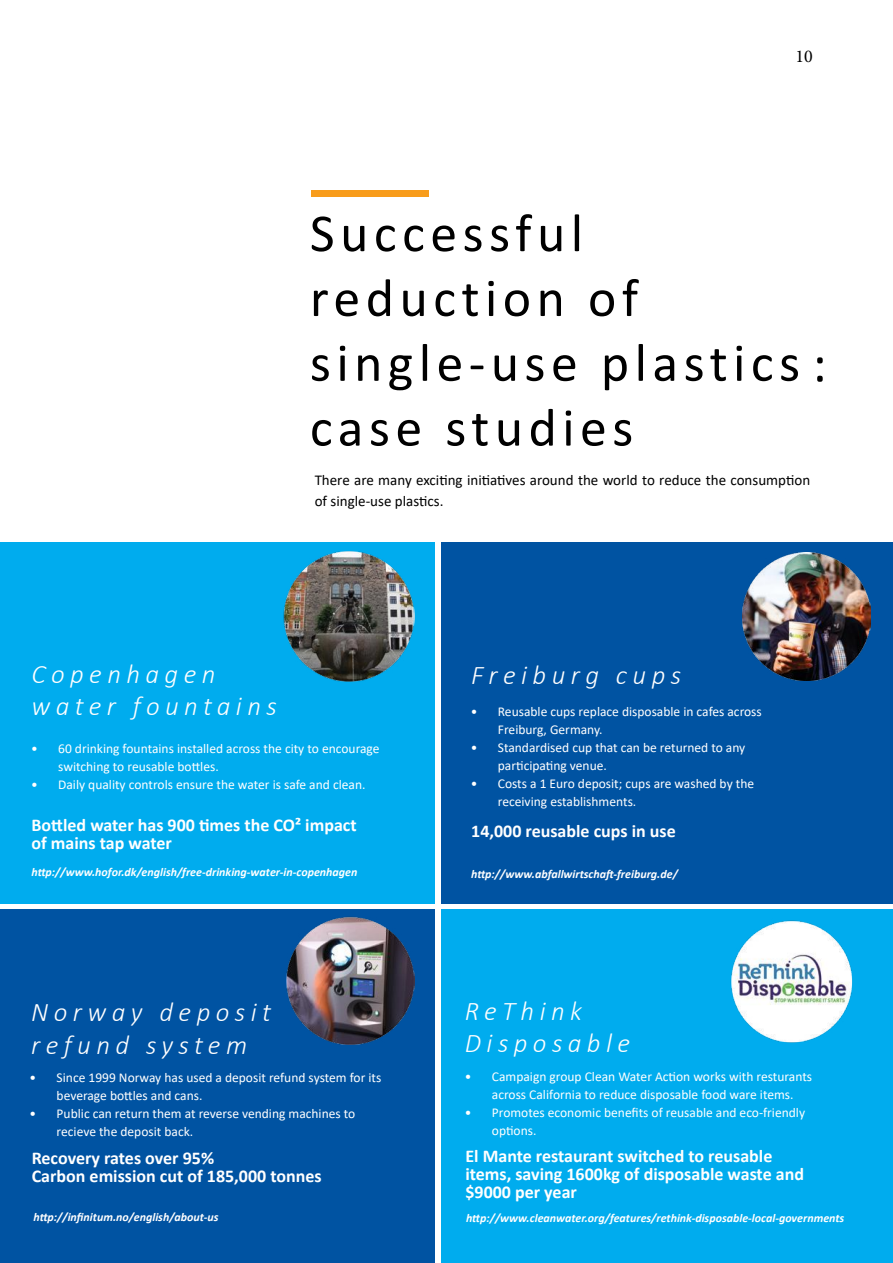
<style>
.page{position:relative;width:893px;height:1263px;background:#fff}
.page>*{position:absolute;margin:0;border:0;box-sizing:border-box;transform-origin:0 0}
.t1{font:54px/64.8px "Calibri";letter-spacing:.1em;color:#000}
.t2{font:italic 300 27px/32.4px "Calibri";letter-spacing:.2em;color:#fff}
.t3{font:700 18px/18px "Calibri";color:#fff}
.t4{font:18px "Minion Pro";color:#000}
.t5{font:15px/21px "Calibri";color:#000}
.t6{font:13.5px/18px "Calibri";color:#fff}
.t7{font:italic 700 12px "Calibri";color:#fff}
</style>
<div class="page">
<div style="left:0;top:539px;width:437px;height:367px;background:#00acee"></div>
<div style="left:311px;top:191px;width:117px;height:6px;background:#f89c1b"></div>
<div style="left:438px;top:540px;width:455px;height:366px;background:#0053a2"></div>
<div style="left:437px;top:906px;width:456px;height:357px;background:#00acee"></div>
<div style="left:0;top:906px;width:435px;height:357px;background:#0053a2"></div>
<hr style="left:0;top:537px;width:893px;height:4px;background:#fff">
<div style="left:0;top:904px;width:893px;height:5px;background:#fff"></div>
<div style="left:435px;top:540px;width:6px;height:723px;background:#fff"></div>
<img style="left:742px;top:552px;width:128px;height:128px">
<img style="left:286px;top:917px;width:128px;height:128px">
<img style="left:730px;top:920px;width:123px;height:123px">
<img style="left:283px;top:551px;width:131px;height:130px">
<h3 class="t4" style="left:795px;top:44px;width:19px">10</h3>
<h1 class="t1" style="left:310px;top:199px;width:518px">Successful reduction of single-use plastics: case studies</h1>
<p class="t5" style="left:315px;top:469px;width:497px">There are many exciting initiatives around the world to reduce the consumption of single-use plastics.</p>
<h2 class="t2" style="left:32px;top:657px;width:247px">Copenhagen water fountains</h2>
<p class="t6" style="left:58px;top:739px;width:323px;text-indent:-27px">• 60 drinking fountains installed across the city to encourage switching to reusable bottles.</p>
<p class="t6" style="left:31px;top:775px;width:336px">• Daily quality controls ensure the water is safe and clean.</p>
<h3 class="t3" style="left:32px;top:816px;width:327px">Bottled water has 900 times the CO² impact of mains tap water</h3>
<p class="t7" style="left:32px;top:864px;width:327px">http://www.hofor.dk/english/free-drinking-water-in-copenhagen</p>
<h2 class="t2" style="left:31px;top:996px;width:241px">Norway deposit refund system</h2>
<p class="t6" style="left:57px;top:1068px;width:326px;text-indent:-27px">• Since 1999 Norway has used a deposit refund system for its beverage bottles and cans.</p>
<p class="t6" style="left:57px;top:1104px;width:300px;text-indent:-27px">• Public can return them at reverse vending machines to recieve the deposit back.</p>
<h3 class="t3" style="left:32px;top:1149px;width:291px">Recovery rates over 95%<br>Carbon emission cut of 185,000 tonnes</h3>
<p class="t7" style="left:34px;top:1209px;width:186px">http://infinitum.no/english/about-us</p>
<h2 class="t2" style="left:471px;top:658px;width:211px">Freiburg cups</h2>
<p class="t6" style="left:498px;top:702px;width:265px;text-indent:-27px">• Reusable cups replace disposable in cafes across<br>Freiburg, Germany.</p>
<p class="t6" style="left:498px;top:738px;width:249px;text-indent:-27px">• Standardised cup that can be returned to any participating venue.</p>
<p class="t6" style="left:498px;top:774px;width:258px;text-indent:-27px">• Costs a 1 Euro deposit; cups are washed by the receiving establishments.</p>
<h3 class="t3" style="left:471px;top:822px;width:206px">14,000 reusable cups in use</h3>
<p class="t7" style="left:471px;top:866px;width:208px">http://www.abfallwirtschaft-freiburg.de/</p>
<h2 class="t2" style="left:465px;top:994px;width:167px">ReThink<br>Disposable</h2>
<p class="t6" style="left:492px;top:1067px;width:322px;text-indent:-27px">• Campaign group Clean Water Action works with resturants across California to reduce disposable food ware items.</p>
<p class="t6" style="left:492px;top:1103px;width:315px;text-indent:-27px">• Promotes economic benefits of reusable and eco-friendly options.</p>
<h3 class="t3" style="left:465px;top:1146px;width:340px">El Mante restaurant switched to reusable items, saving 1600kg of disposable waste and $9000 per year</h3>
<p class="t7" style="left:466px;top:1209px;width:380px">http://www.cleanwater.org/features/rethink-disposable-local-governments</p>
</div>
